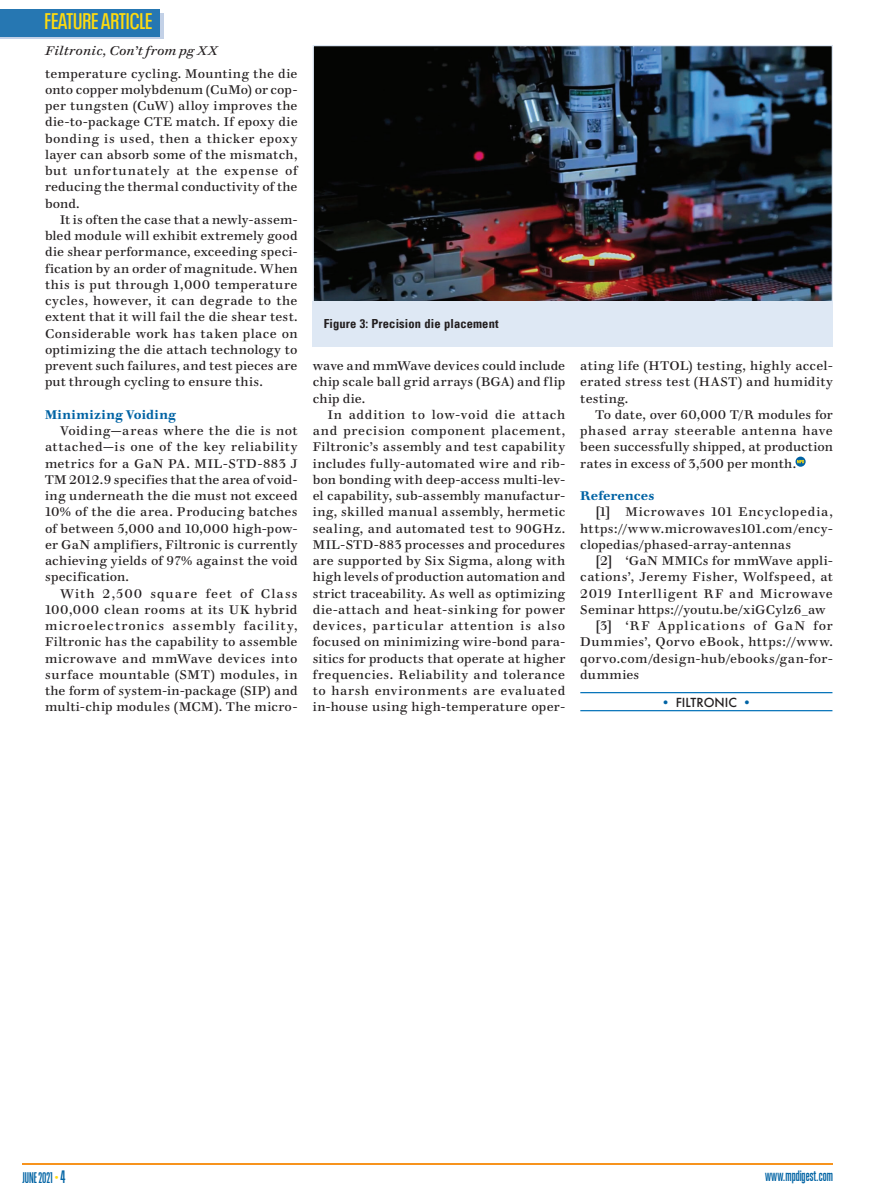
<style>
.page{position:relative;width:878px;height:1204px;background:#fff}
.page>*{position:absolute;margin:0;border:0;box-sizing:border-box;transform-origin:0 0}
.t1{font:600 condensed 22.5px "Neue Plak";color:#ffdb0f}
.t2{font:600 15px "Neue Plak Comp";color:#0063a4}
.Cover_Info_para{font:500 13.75px "Futura PT";color:#231f20}
.copy{font:12.5px/16.2px "Walbaum 12 pt";letter-spacing:.02em;color:#231f20;text-align:justify}
.Figure_Caption{font:700 condensed 12.5px "Univers LT";letter-spacing:.01em;color:#231f20}
.Subhead{font:italic 12.5px "Walbaum 12 pt";letter-spacing:.02em;color:#231f20}
.Subhead-2{font:700 12.5px "Walbaum 12 pt";letter-spacing:.045em;color:#0063a4}
.Subhead-3{font:700 12.5px "Walbaum 12 pt";color:#0063a4}
.s1{color:#0063a4}
.s2{color:#ffdb0f}
.s3{font-size:17.5px}
</style>
<div class="page">
<svg style="left:0;top:13px;width:163px;height:25px"></svg>
<div style="left:0;top:9px;width:160px;height:27px;background:#2677b2"></div>
<hr style="left:22px;top:1163px;width:810px;height:2px;background:#f7931d">
<hr style="left:580px;top:710px;width:252px;height:1px;background:#0774ba">
<hr style="left:580px;top:692px;width:252px;height:1px;background:#0774ba">
<svg style="left:795px;top:457px;width:10px;height:10px"></svg>
<svg style="left:797px;top:460px;width:7px;height:3px"></svg>
<img style="left:314px;top:47px;width:516px;height:254px">
<div style="left:312px;top:301px;width:520px;height:45px;background:#dee8f4"></div>
<h1 class="t1" style="left:45px;top:6px;width:109px">FEATURE ARTICLE</h1>
<p class="Subhead" style="left:45px;top:39px;width:174px">Filtronic, Con’t from pg XX</p>
<p class="copy" style="left:45px;top:63px;width:254px">temperature cycling. Mounting the die onto copper molybdenum (CuMo) or cop&shy;per tungsten (CuW) alloy improves the die-to-package CTE match. If epoxy die bonding is used, then a thicker epoxy layer can absorb some of the mismatch, but unfortunately at the expense of reducing the thermal conductivity of the bond.</p>
<p class="copy" style="left:45px;top:210px;width:254px;text-indent:15px">It is often the case that a newly-assem&shy;bled module will exhibit extremely good die shear performance, exceeding speci&shy;fication by an order of magnitude. When this is put through 1,000 temperature cycles, however, it can degrade to the extent that it will fail the die shear test.<br>Considerable work has taken place on optimizing the die attach technology to prevent such failures, and test pieces are put through cycling to ensure this.</p>
<p class="Subhead-2" style="left:45px;top:403px;width:132px">Minimizing Voiding</p>
<p class="copy" style="left:45px;top:421px;width:254px;text-indent:15px">Voiding—areas where the die is not attached—is one of the key reliability metrics for a GaN PA. MIL-STD-883 J TM 2012.9 specifies that the area of void&shy;ing underneath the die must not exceed 10% of the die area. Producing batches of between 5,000 and 10,000 high-pow&shy;er GaN amplifiers, Filtronic is currently achieving yields of 97% against the void specification.</p>
<p class="copy" style="left:45px;top:583px;width:254px;text-indent:15px">With 2,500 square feet of Class 100,000 clean rooms at its UK hybrid microelectronics assembly facility, Filtronic has the capability to assemble microwave and mmWave devices into surface mountable (SMT) modules, in the form of system-in-package (SIP) and multi-chip modules (MCM). The micro-</p>
<p class="Figure_Caption" style="left:324px;top:316px;width:176px">Figure 3: Precision die placement</p>
<p class="copy" style="left:312px;top:356px;width:254px">wave and mmWave devices could include chip scale ball grid arrays (BGA) and flip chip die.</p>
<p class="copy" style="left:312px;top:405px;width:254px;text-indent:15px">In addition to low-void die attach and precision component placement, Filtronic’s assembly and test capability includes fully-automated wire and rib&shy;bon bonding with deep-access multi-lev&shy;el capability, sub-assembly manufactur&shy;ing, skilled manual assembly, hermetic sealing, and automated test to 90GHz.<br>MIL-STD-883 processes and procedures are supported by Six Sigma, along with high levels of production automation and strict traceability. As well as optimizing die-attach and heat-sinking for power devices, particular attention is also focused on minimizing wire-bond para&shy;sitics for products that operate at higher frequencies. Reliability and tolerance to harsh environments are evaluated in-house using high-temperature oper-</p>
<p class="copy" style="left:580px;top:356px;width:254px">ating life (HTOL) testing, highly accel&shy;erated stress test (HAST) and humidity testing.</p>
<p class="copy" style="left:580px;top:405px;width:254px;text-indent:15px">To date, over 60,000 T/R modules for phased array steerable antenna have been successfully shipped, at production rates in excess of 3,500 per month.</p>
<p class="Subhead-3" style="left:580px;top:484px;width:76px">References</p>
<p class="copy" style="left:580px;top:502px;width:254px;text-indent:15px">[1] Microwaves 101 Encyclopedia, https://www.microwaves101.com/ency&shy;clopedias/phased-array-antennas</p>
<p class="copy" style="left:580px;top:551px;width:254px;text-indent:15px">[2] ‘GaN MMICs for mmWave appli&shy;cations’, Jeremy Fisher, Wolfspeed, at 2019 Interlligent RF and Microwave Seminar https://youtu.be/xiGCylz6_aw</p>
<p class="copy" style="left:580px;top:616px;width:254px;text-indent:15px">[3] ‘RF Applications of GaN for Dummies’, Qorvo eBook, https://www. qorvo.com/design-hub/ebooks/gan-for&shy;dummies</p>
<p class="Cover_Info_para" style="left:659px;top:694px;width:96px"><span class="s1">•</span> FILTRONIC <span class="s1">•</span></p>
<p class="t2" style="left:22px;top:1167px;width:44px">JUNE 2021<span class="s2">•</span><span class="s3">4</span></p>
<p class="t2" style="left:765px;top:1165px;width:69px">www.mpdigest.com</p>
</div>
